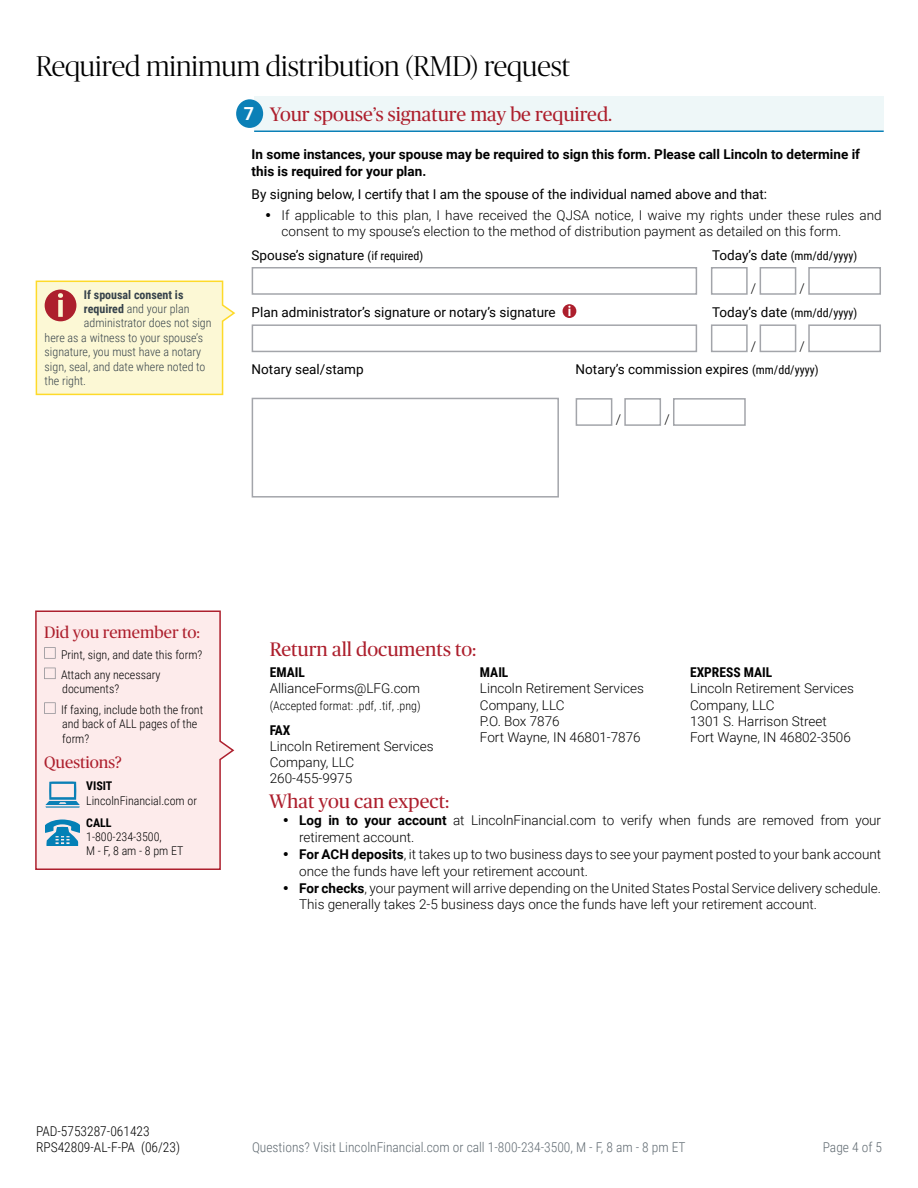
<style>
.page{position:relative;width:918px;height:1188px;background:#fff}
.page>*{position:absolute;margin:0;border:0;box-sizing:border-box;transform-origin:0 0}
.t1{font:300 28.5px "Publico Banner";color:#000}
.t2{font:19.5px "Publico Headline";color:#ad1f2d}
.Remember_-_H1{font:16.5px "Publico Headline";color:#ad1f2d}
.Body{font:300 13.5px/16.2px "Roboto";color:#010101}
.H3{font:700 13.5px/16.2px "Roboto";color:#010101}
.t3{font:300 13.5px "Roboto Condensed";color:#616b72}
.Signature{font:13.5px "Roboto";color:#010101}
.H4{font:13.5px "Roboto";color:#010101}
.Notary_seal{font:13.5px "Roboto";color:#010101}
.t4{font:300 13.5px/16.2px "Roboto Condensed";color:#000}
.t5{font:700 13.5px "Roboto Condensed";color:#010101}
.Info_-_body{font:300 12px "Roboto Condensed";color:#37434b}
.Remember_-_checkbox{font:300 12px/14.4px "Roboto Condensed";color:#000}
.Remember_-_body{font:300 12px "Roboto Condensed";color:#000}
.Signature-2{font:12px "Roboto Condensed";color:#010101}
.Body-2{font:300 12px "Roboto Condensed";color:#010101}
.Info_-_body-2{font:700 12px "Roboto Condensed";color:#37434b}
.Remember_-_H2{font:700 12px "Roboto Condensed";color:#000}
.s1{font-weight:700}
.s2{font-family:"Roboto";font-weight:700;font-size:18px;color:#fff}
.s3{font-family:"Roboto Condensed";font-size:12px}
.s4{font-family:"Roboto";font-size:13.5px}
</style>
<div class="page">
<div style="left:252px;top:267px;width:445px;height:28px;border:2px solid #a3a5aa"></div>
<div style="left:711px;top:267px;width:37px;height:28px;border:2px solid #a3a5aa"></div>
<div style="left:760px;top:267px;width:36px;height:28px;border:2px solid #a3a5aa"></div>
<div style="left:808px;top:267px;width:73px;height:28px;border:2px solid #a3a5aa"></div>
<svg style="left:563px;top:304px;width:13px;height:14px"></svg>
<div style="left:252px;top:324px;width:445px;height:28px;border:2px solid #a3a5aa"></div>
<div style="left:711px;top:324px;width:37px;height:28px;border:2px solid #a3a5aa"></div>
<div style="left:760px;top:324px;width:36px;height:28px;border:2px solid #a3a5aa"></div>
<div style="left:808px;top:324px;width:73px;height:28px;border:2px solid #a3a5aa"></div>
<div style="left:252px;top:398px;width:307px;height:100px;border:2px solid #a3a5aa"></div>
<div style="left:576px;top:398px;width:36px;height:28px;border:2px solid #a3a5aa"></div>
<div style="left:624px;top:398px;width:37px;height:28px;border:2px solid #a3a5aa"></div>
<div style="left:673px;top:398px;width:73px;height:28px;border:2px solid #a3a5aa"></div>
<div style="left:254px;top:96px;width:629px;height:36px;background:#eef7f8"></div>
<hr style="left:254px;top:130px;width:629px;height:2px;background:#0b80b7">
<div style="left:236px;top:99px;width:27px;height:29px;background:#0b80b7;border-radius:50%"></div>
<svg style="left:35px;top:610px;width:200px;height:260px;background:#f9e4e5"></svg>
<svg style="left:45px;top:819px;width:35px;height:26px"></svg>
<svg style="left:45px;top:781px;width:35px;height:27px"></svg>
<svg style="left:35px;top:280px;width:201px;height:116px;background:#f9f0cc"></svg>
<h1 class="t1" style="left:36px;top:48px;width:536px">Required minimum distribution (RMD) request</h1>
<p class="Info_-_body-2" style="left:84px;top:286px;width:101px">If spousal consent is</p>
<p class="Info_-_body" style="left:84px;top:300px;width:107px"><span class="s1">required</span> and your plan</p>
<p class="Info_-_body" style="left:84px;top:315px;width:129px">administrator does not sign</p>
<p class="Info_-_body" style="left:45px;top:329px;width:160px">here as a witness to your spouse’s</p>
<p class="Info_-_body" style="left:45px;top:343px;width:158px">signature, you must have a notary</p>
<p class="Info_-_body" style="left:45px;top:358px;width:162px">sign, seal, and date where noted to</p>
<p class="Info_-_body" style="left:45px;top:372px;width:43px">the right.</p>
<h1 class="t2" style="left:244px;top:100px;width:370px"><span class="s2">7</span> Your spouse’s signature may be required.</h1>
<p class="H3" style="left:252px;top:146px;width:610px">In some instances, your spouse may be required to sign this form. Please call Lincoln to determine if this is required for your plan.</p>
<p class="H4" style="left:252px;top:185px;width:517px">By signing below, I certify that I am the spouse of the individual named above and that:</p>
<p class="Body" style="left:282px;top:207px;width:601px">If applicable to this plan, I have received the QJSA notice, I waive my rights under these rules and consent to my spouse’s election to the method of distribution payment as detailed on this form.</p>
<p class="Signature" style="left:252px;top:246px;width:173px">Spouse’s signature <span class="s3">(if required)</span></p>
<p class="Signature-2" style="left:712px;top:247px;width:147px"><span class="s4">Today’s date</span> (mm/dd/yyyy)</p>
<p class="Body" style="left:751px;top:280px;width:7px">/</p>
<p class="Body" style="left:800px;top:280px;width:7px">/</p>
<p class="Signature" style="left:252px;top:303px;width:306px">Plan administrator’s signature or notary’s signature</p>
<p class="Signature-2" style="left:712px;top:305px;width:147px"><span class="s4">Today’s date</span> (mm/dd/yyyy)</p>
<p class="Body" style="left:751px;top:337px;width:7px">/</p>
<p class="Body" style="left:800px;top:337px;width:7px">/</p>
<p class="Notary_seal" style="left:252px;top:360px;width:113px">Notary seal/stamp</p>
<p class="Notary_seal" style="left:576px;top:360px;width:244px">Notary’s commission expires <span class="s3">(mm/dd/yyyy)</span></p>
<p class="Body" style="left:616px;top:411px;width:7px">/</p>
<p class="Body" style="left:664px;top:411px;width:7px">/</p>
<h1 class="Remember_-_H1" style="left:44px;top:621px;width:157px">Did you remember to:</h1>
<p class="Remember_-_checkbox" style="left:61px;top:647px;width:143px">Print, sign, and date this form?</p>
<p class="Remember_-_checkbox" style="left:61px;top:667px;width:101px">Attach any necessary documents?</p>
<p class="Remember_-_checkbox" style="left:61px;top:702px;width:144px">If faxing, include both the front and back of ALL pages of the form?</p>
<h1 class="Remember_-_H1" style="left:44px;top:751px;width:79px">Questions?</h1>
<p class="Remember_-_H2" style="left:86px;top:778px;width:28px">VISIT</p>
<p class="Remember_-_body" style="left:86px;top:792px;width:112px">LincolnFinancial.com or</p>
<p class="Remember_-_H2" style="left:86px;top:814px;width:27px">CALL</p>
<p class="Remember_-_body" style="left:86px;top:828px;width:77px">1-800-234-3500,</p>
<p class="Remember_-_body" style="left:86px;top:843px;width:99px">M - F, 8 am - 8 pm ET</p>
<h1 class="t2" style="left:270px;top:635px;width:208px">Return all documents to:</h1>
<h2 class="t5" style="left:270px;top:663px;width:37px">EMAIL</h2>
<p class="Body" style="left:270px;top:680px;width:152px">AllianceForms@LFG.com</p>
<p class="Body-2" style="left:270px;top:697px;width:152px">(Accepted format: .pdf, .tif, .png)</p>
<h2 class="t5" style="left:270px;top:720px;width:22px">FAX</h2>
<p class="Body" style="left:270px;top:738px;width:165px">Lincoln Retirement Services<br>Company, LLC<br>260-455-9975</p>
<h2 class="t5" style="left:480px;top:663px;width:30px">MAIL</h2>
<p class="Body" style="left:480px;top:680px;width:165px">Lincoln Retirement Services<br>Company, LLC<br>P.O. Box 7876<br>Fort Wayne, IN 46801-7876</p>
<h2 class="t5" style="left:690px;top:663px;width:84px">EXPRESS MAIL</h2>
<p class="Body" style="left:690px;top:680px;width:165px">Lincoln Retirement Services<br>Company, LLC<br>1301 S. Harrison Street<br>Fort Wayne, IN 46802-3506</p>
<h1 class="t2" style="left:269px;top:788px;width:182px">What you can expect:</h1>
<p class="Body" style="left:299px;top:812px;width:584px"><span class="s1">Log in to your account</span> at LincolnFinancial.com to verify when funds are removed from your retirement account.</p>
<p class="Body" style="left:299px;top:846px;width:583px"><span class="s1">For ACH deposits</span>, it takes up to two business days to see your payment posted to your bank account once the funds have left your retirement account.</p>
<p class="Body" style="left:299px;top:880px;width:583px"><span class="s1">For checks</span>, your payment will arrive depending on the United States Postal Service delivery schedule.<br>This generally takes 2-5 business days once the funds have left your retirement account.</p>
<p class="t4" style="left:36px;top:1122px;width:146px">PAD-5753287-061423<br>RPS42809-AL-F-PA (06/23)</p>
<p class="t3" style="left:252px;top:1138px;width:435px">Questions? Visit LincolnFinancial.com or call 1-800-234-3500, M - F, 8 am - 8 pm ET</p>
<p class="t3" style="left:823px;top:1138px;width:61px">Page 4 of 5</p>
</div>
